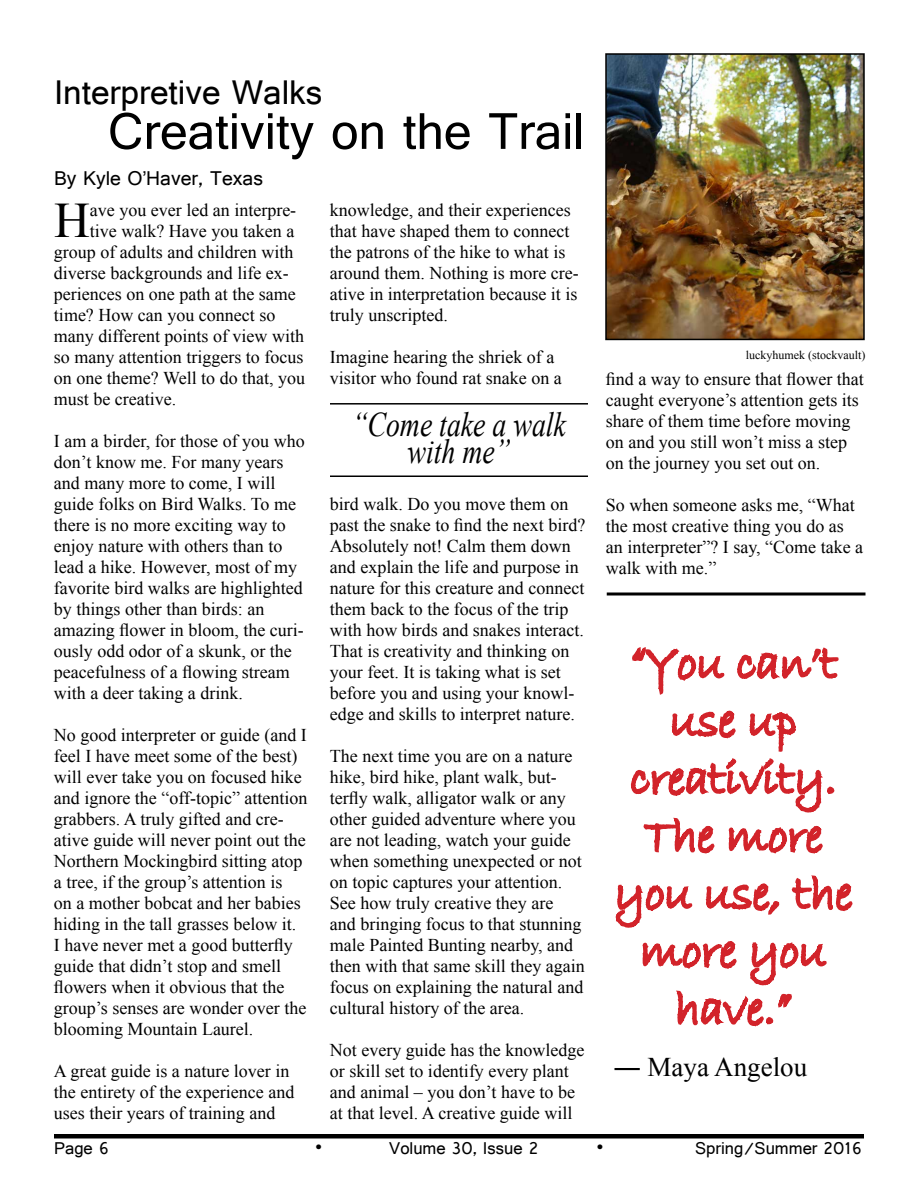
<style>
.page{position:relative;width:918px;height:1188px;background:#fff}
.page>*{position:absolute;margin:0;border:0;box-sizing:border-box;transform-origin:0 0}
.t1{font:54px "Gautami";color:#000}
.t2{font:49.65px "Times New Roman";color:#000}
.t3{font:36px "Gautami";color:#000}
.t4{font:italic 34.5px/27px "Times New Roman";color:#000;text-align:center;scale:.8 1}
.t5{font:27px "Times New Roman";color:#000}
.t6{font:21px "Gautami";color:#000}
.t7{font:18px/21px "Times New Roman";color:#000}
.t8{font:18px "Gautami";color:#000}
.t9{font:12px "Times New Roman";color:#000}
</style>
<div class="page">
<hr style="left:54px;top:1134px;width:810px;height:4px;background:#000">
<hr style="left:330px;top:403px;width:258px;height:2px;background:#000">
<hr style="left:330px;top:476px;width:258px;height:1px;background:#000">
<img style="left:608px;top:56px;width:254px;height:281px">
<div style="left:605px;top:53px;width:260px;height:287px;border:2px solid #000"></div>
<svg style="left:615px;top:647px;width:238px;height:380px"></svg>
<svg style="left:607px;top:592px;width:259px;height:4px"></svg>
<h3 class="t3" style="left:54px;top:70px;width:270px">Interpretive Walks</h3>
<h1 class="t1" style="left:108px;top:99px;width:478px">Creativity on the Trail</h1>
<p class="t6" style="left:54px;top:165px;width:211px">By Kyle O’Haver, Texas</p>
<h2 class="t2" style="left:54px;top:187px;width:37px">H</h2>
<p class="t7" style="left:90px;top:199px;width:208px">ave you ever led an interpre-</p>
<p class="t7" style="left:90px;top:220px;width:206px">tive walk? Have you taken a</p>
<p class="t7" style="left:54px;top:241px;width:241px">group of adults and children with</p>
<p class="t7" style="left:54px;top:262px;width:236px">diverse backgrounds and life ex-</p>
<p class="t7" style="left:54px;top:283px;width:243px">periences on one path at the same</p>
<p class="t7" style="left:54px;top:304px;width:223px">time? How can you connect so</p>
<p class="t7" style="left:54px;top:325px;width:252px">many different points of view with</p>
<p class="t7" style="left:54px;top:346px;width:251px">so many attention triggers to focus</p>
<p class="t7" style="left:54px;top:367px;width:253px">on one theme? Well to do that, you</p>
<p class="t7" style="left:54px;top:388px;width:124px">must be creative.</p>
<p class="t7" style="left:54px;top:430px;width:252px">I am a birder, for those of you who don’t know me. For many years and many more to come, I will guide folks on Bird Walks. To me there is no more exciting way to enjoy nature with others than to lead a hike. However, most of my favorite bird walks are highlighted by things other than birds: an amazing flower in bloom, the curi&shy;ously odd odor of a skunk, or the peacefulness of a flowing stream with a deer taking a drink.</p>
<p class="t7" style="left:54px;top:724px;width:255px">No good interpreter or guide (and I feel I have meet some of the best) will ever take you on focused hike and ignore the “off-topic” attention grabbers. A truly gifted and cre&shy;ative guide will never point out the Northern Mockingbird sitting atop a tree, if the group’s attention is<br>on a mother bobcat and her babies hiding in the tall grasses below it.<br>I have never met a good butterfly guide that didn’t stop and smell flowers when it obvious that the group’s senses are wonder over the blooming Mountain Laurel.</p>
<p class="t7" style="left:54px;top:1060px;width:242px">A great guide is a nature lover in the entirety of the experience and uses their years of training and</p>
<p class="t7" style="left:330px;top:199px;width:250px">knowledge, and their experiences that have shaped them to connect the patrons of the hike to what is around them. Nothing is more cre&shy;ative in interpretation because it is truly unscripted.</p>
<p class="t7" style="left:330px;top:346px;width:233px">Imagine hearing the shriek of a visitor who found rat snake on a</p>
<h3 class="t4" style="left:352px;top:410px;width:269px">“Come take a walk with me”</h3>
<p class="t7" style="left:330px;top:493px;width:257px">bird walk. Do you move them on past the snake to find the next bird?<br>Absolutely not! Calm them down and explain the life and purpose in nature for this creature and connect them back to the focus of the trip with how birds and snakes interact.<br>That is creativity and thinking on your feet. It is taking what is set before you and using your knowl&shy;edge and skills to interpret nature.</p>
<p class="t7" style="left:330px;top:745px;width:256px">The next time you are on a nature hike, bird hike, plant walk, but&shy;terfly walk, alligator walk or any other guided adventure where you are not leading, watch your guide when something unexpected or not on topic captures your attention.<br>See how truly creative they are<br>and bringing focus to that stunning male Painted Bunting nearby, and then with that same skill they again focus on explaining the natural and cultural history of the area.</p>
<p class="t7" style="left:330px;top:1039px;width:256px">Not every guide has the knowledge or skill set to identify every plant and animal – you don’t have to be at that level. A creative guide will</p>
<p class="t9" style="left:746px;top:347px;width:121px">luckyhumek (stockvault)</p>
<p class="t7" style="left:606px;top:369px;width:260px">find a way to ensure that flower that caught everyone’s attention gets its share of them time before moving on and you still won’t miss a step on the journey you set out on.</p>
<p class="t7" style="left:606px;top:495px;width:259px">So when someone asks me, “What the most creative thing you do as an interpreter”? I say, “Come take a walk with me.”</p>
<h3 class="t5" style="left:614px;top:1049px;width:195px">― Maya Angelou</h3>
<p class="t8" style="left:54px;top:1137px;width:56px">Page 6</p>
<p class="t8" style="left:315px;top:1137px;width:9px">•</p>
<p class="t8" style="left:389px;top:1137px;width:151px">Volume 30, Issue 2</p>
<p class="t8" style="left:596px;top:1137px;width:9px">•</p>
<p class="t8" style="left:695px;top:1137px;width:168px">Spring/Summer 2016</p>
</div>
